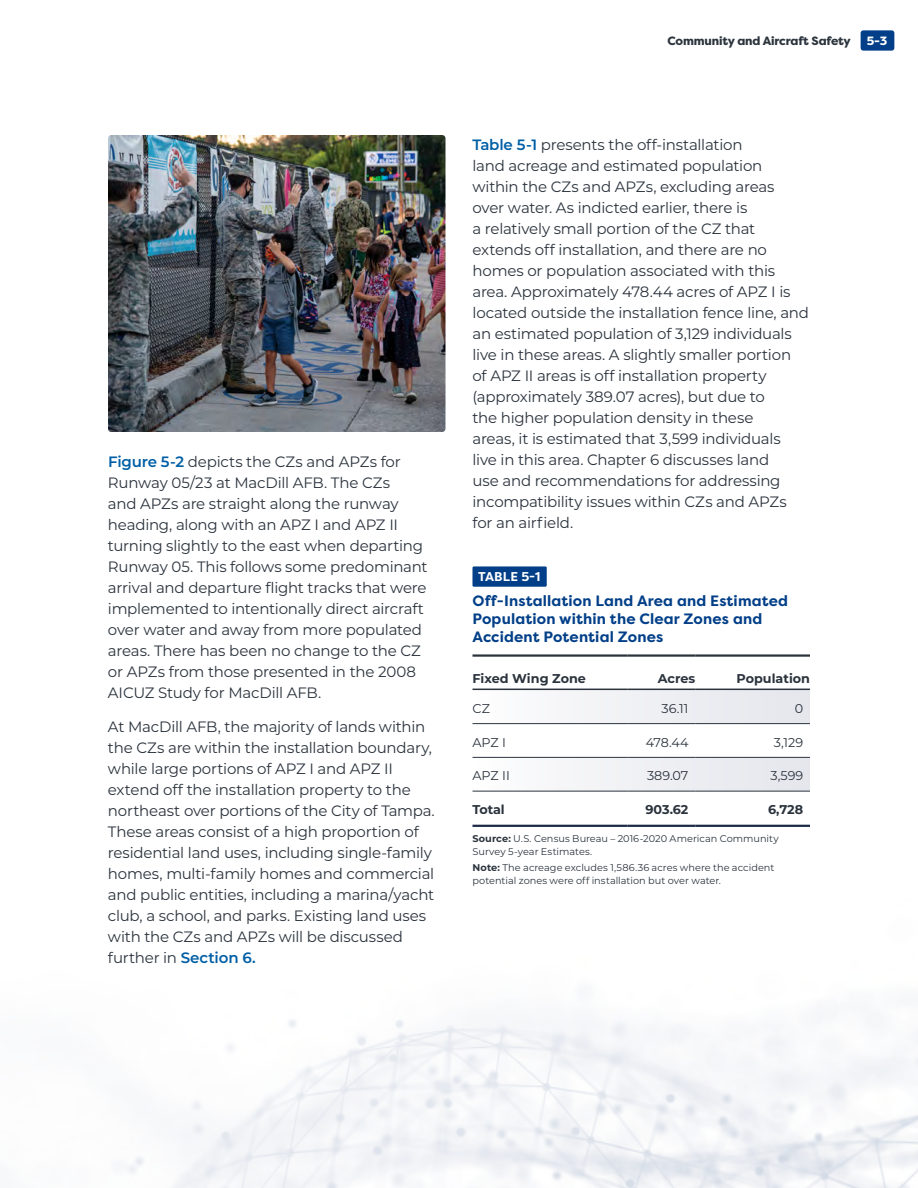
<style>
.page{position:relative;width:918px;height:1188px;background:#fff}
.page>*{position:absolute;margin:0;border:0;box-sizing:border-box;transform-origin:0 0}
._405_2_Body_L{font:15px/21px "Montserrat";letter-spacing:-.015em;color:#2b333d}
.T1_105_0_Title_B{font:700 15px/18px "Filson Pro";letter-spacing:.01em;color:#023f88}
.T1_405_3_Data_R{font:12.75px "Montserrat";color:#2b333d}
.T1_201_3_Head_1_R{font:700 12.75px "Montserrat";color:#2b333d}
.T1_201_1_Head_1_L{font:700 12.75px "Montserrat";color:#2b333d}
.T1_405_2_Data_L{font:12.75px "Montserrat";color:#2b333d}
.T1_405_3_Data_R-2{font:700 12.75px "Montserrat";color:#2b333d}
.T1_105_0_Title_A{font:700 12.75px "Filson Pro";letter-spacing:.02em;color:#fff}
.T1_205_1_Data_Sub_L{font:700 12.75px "Montserrat";letter-spacing:-.01em;color:#2b333d}
.t1{font:800 12px "Filson Pro";letter-spacing:-.01em;color:#2b333d}
.t2{font:800 12px "Filson Pro";color:#fff}
.T1_525_0_Source{font:9.75px/12.8px "Montserrat";color:#2b333d}
.s1{font-weight:600;color:#005fa6}
.s2{font-weight:700}
</style>
<div class="page">
<img style="left:108px;top:135px;width:338px;height:297px">
<svg style="left:472px;top:690px;width:338px;height:101px"></svg>
<hr style="left:472px;top:723px;width:156px;height:1px;background:#2b333d">
<hr style="left:628px;top:723px;width:67px;height:1px;background:#2b333d">
<hr style="left:695px;top:723px;width:115px;height:1px;background:#2b333d">
<hr style="left:472px;top:757px;width:156px;height:1px;background:#2b333d">
<hr style="left:628px;top:757px;width:67px;height:1px;background:#2b333d">
<hr style="left:695px;top:757px;width:115px;height:1px;background:#2b333d">
<hr style="left:628px;top:791px;width:67px;height:1px;background:#2b333d">
<hr style="left:695px;top:791px;width:115px;height:1px;background:#2b333d">
<hr style="left:472px;top:825px;width:156px;height:2px;background:#1d2b47">
<hr style="left:628px;top:825px;width:67px;height:2px;background:#1d2b47">
<hr style="left:695px;top:825px;width:115px;height:2px;background:#1d2b47">
<hr style="left:628px;top:689px;width:67px;height:1px;background:#2b333d">
<hr style="left:695px;top:689px;width:115px;height:1px;background:#2b333d">
<hr style="left:472px;top:689px;width:156px;height:1px;background:#2b333d">
<hr style="left:472px;top:791px;width:156px;height:1px;background:#2b333d">
<hr style="left:472px;top:654px;width:156px;height:3px;background:#2b333d">
<hr style="left:628px;top:654px;width:67px;height:3px;background:#2b333d">
<hr style="left:695px;top:654px;width:115px;height:3px;background:#2b333d">
<div style="left:472px;top:566px;width:75px;height:21px;background:#023f88"></div>
<div style="left:861px;top:30px;width:33px;height:21px;background:#023f88;border-radius:3px"></div>
<p class="_405_2_Body_L" style="left:108px;top:450px;width:321px"><span class="s1">Figure 5-2</span> depicts the CZs and APZs for Runway 05/23 at MacDill AFB. The CZs<br>and APZs are straight along the runway heading, along with an APZ I and APZ II turning slightly to the east when departing Runway 05. This follows some predominant arrival and departure flight tracks that were implemented to intentionally direct aircraft over water and away from more populated areas. There has been no change to the CZ or APZs from those presented in the 2008<br>AICUZ Study for MacDill AFB.</p>
<p class="_405_2_Body_L" style="left:108px;top:716px;width:328px">At MacDill AFB, the majority of lands within the CZs are within the installation boundary, while large portions of APZ I and APZ II extend off the installation property to the northeast over portions of the City of Tampa.<br>These areas consist of a high proportion of residential land uses, including single-family homes, multi-family homes and commercial and public entities, including a marina/yacht club, a school, and parks. Existing land uses with the CZs and APZs will be discussed further in <span class="s1">Section 6.</span></p>
<p class="t1" style="left:668px;top:33px;width:185px">Community and Aircraft Safety</p>
<p class="t2" style="left:867px;top:33px;width:22px">5-3</p>
<p class="_405_2_Body_L" style="left:472px;top:133px;width:338px"><span class="s1">Table 5-1</span> presents the off-installation<br>land acreage and estimated population within the CZs and APZs, excluding areas over water. As indicted earlier, there is<br>a relatively small portion of the CZ that extends off installation, and there are no homes or population associated with this area. Approximately 478.44 acres of APZ I is located outside the installation fence line, and an estimated population of 3,129 individuals live in these areas. A slightly smaller portion of APZ II areas is off installation property (approximately 389.07 acres), but due to<br>the higher population density in these<br>areas, it is estimated that 3,599 individuals<br>live in this area. Chapter 6 discusses land<br>use and recommendations for addressing incompatibility issues within CZs and APZs for an airfield.</p>
<p class="T1_105_0_Title_A" style="left:478px;top:569px;width:64px">TABLE 5-1</p>
<p class="T1_105_0_Title_B" style="left:472px;top:592px;width:317px">Off-Installation Land Area and Estimated<br>Population within the Clear Zones and<br>Accident Potential Zones</p>
<p class="T1_201_1_Head_1_L" style="left:472px;top:669px;width:115px">Fixed Wing Zone</p>
<p class="T1_201_3_Head_1_R" style="left:658px;top:669px;width:39px">Acres</p>
<p class="T1_201_3_Head_1_R" style="left:737px;top:669px;width:75px">Population</p>
<p class="T1_405_2_Data_L" style="left:472px;top:700px;width:19px">CZ</p>
<p class="T1_405_3_Data_R" style="left:662px;top:700px;width:28px">36.11</p>
<p class="T1_405_3_Data_R" style="left:795px;top:700px;width:10px">0</p>
<p class="T1_405_2_Data_L" style="left:472px;top:733px;width:35px">APZ I</p>
<p class="T1_405_3_Data_R" style="left:646px;top:733px;width:44px">478.44</p>
<p class="T1_405_3_Data_R" style="left:774px;top:733px;width:31px">3,129</p>
<p class="T1_405_2_Data_L" style="left:472px;top:767px;width:39px">APZ II</p>
<p class="T1_405_3_Data_R" style="left:647px;top:767px;width:43px">389.07</p>
<p class="T1_405_3_Data_R" style="left:771px;top:767px;width:34px">3,599</p>
<p class="T1_205_1_Data_Sub_L" style="left:472px;top:800px;width:34px">Total</p>
<p class="T1_405_3_Data_R-2" style="left:645px;top:800px;width:45px">903.62</p>
<p class="T1_405_3_Data_R-2" style="left:768px;top:800px;width:37px">6,728</p>
<p class="T1_525_0_Source" style="left:472px;top:832px;width:308px"><span class="s2">Source:</span> U.S. Census Bureau – 2016-2020 American Community<br>Survey 5-year Estimates.</p>
<p class="T1_525_0_Source" style="left:472px;top:861px;width:303px"><span class="s2">Note:</span> The acreage excludes 1,586.36 acres where the accident potential zones were off installation but over water.</p>
</div>
